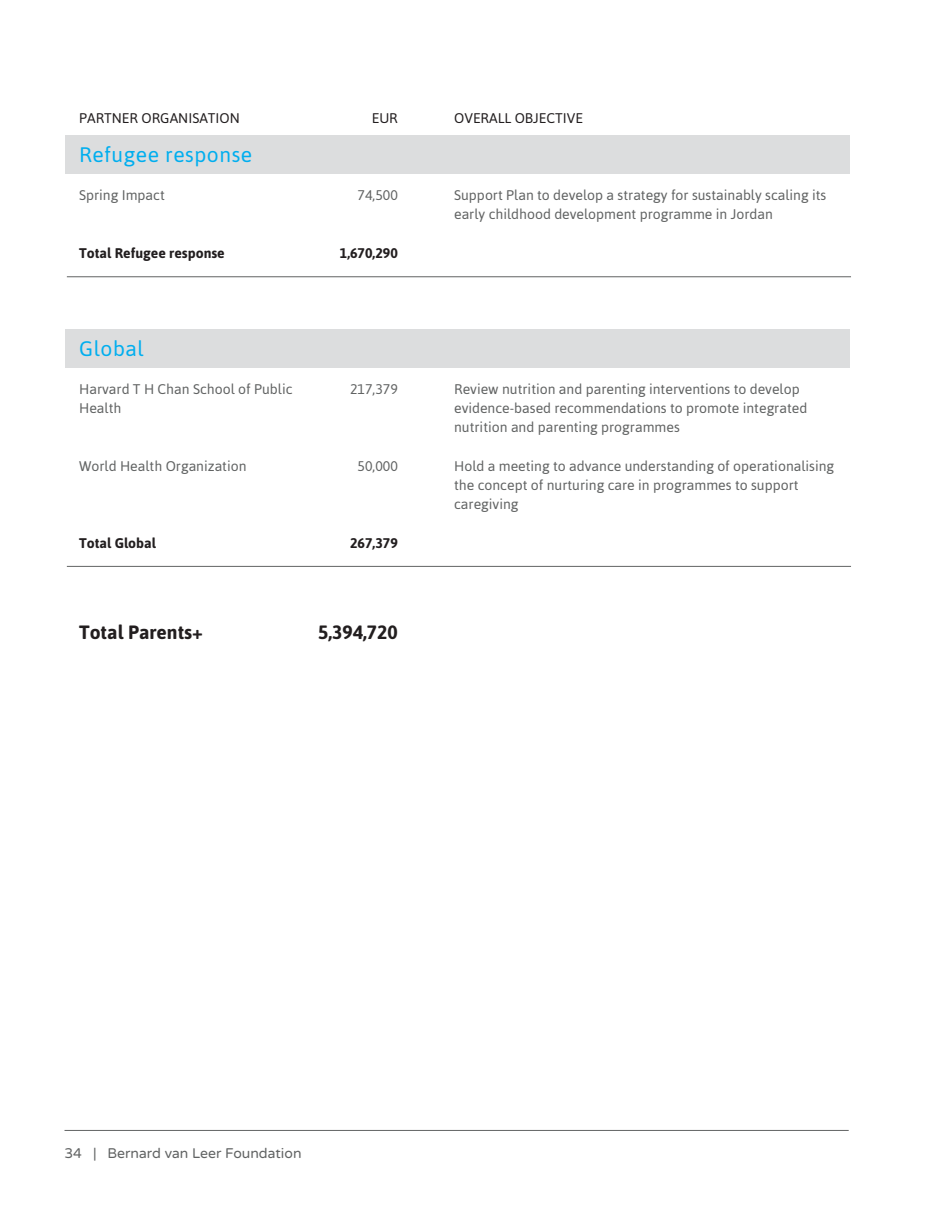
<style>
.page{position:relative;width:943px;height:1216px;background:#fff}
.page>*{position:absolute;margin:0;border:0;box-sizing:border-box;transform-origin:0 0}
.t1{font:21px "Asap";letter-spacing:.025em;color:#00aeef}
.t2{font:700 19.25px "Asap";color:#221e1f}
.t3{font:14px/19.2px "Asap";color:#616363}
.t4{font:700 14px "Asap";color:#221e1f}
.t5{font:14px "Asap";color:#221e1f}
.t6{font:14px "Varela Round";color:#616363}
</style>
<div class="page">
<hr style="left:64px;top:1129px;width:784px;height:1px;background:#616363">
<div style="left:65px;top:135px;width:784px;height:39px;background:#dcddde"></div>
<div style="left:65px;top:329px;width:784px;height:38px;background:#dcddde"></div>
<hr style="left:67px;top:276px;width:784px;height:1px;background:#616363">
<hr style="left:67px;top:566px;width:784px;height:1px;background:#616363">
<hr style="left:942px;top:0;width:1px;height:1215px;background:#616363">
<p class="t5" style="left:79px;top:109px;width:162px">PARTNER ORGANISATION</p>
<p class="t5" style="left:372px;top:109px;width:28px">EUR</p>
<p class="t5" style="left:454px;top:109px;width:130px">OVERALL OBJECTIVE</p>
<h1 class="t1" style="left:79px;top:143px;width:175px">Refugee response</h1>
<p class="t3" style="left:79px;top:185px;width:87px">Spring Impact</p>
<p class="t3" style="left:357px;top:185px;width:42px">74,500</p>
<p class="t3" style="left:454px;top:185px;width:374px">Support Plan to develop a strategy for sustainably scaling its early childhood development programme in Jordan</p>
<p class="t4" style="left:79px;top:245px;width:147px">Total Refugee response</p>
<p class="t4" style="left:340px;top:245px;width:59px">1,670,290</p>
<h1 class="t1" style="left:79px;top:336px;width:66px">Global</h1>
<p class="t3" style="left:79px;top:379px;width:215px">Harvard T H Chan School of Public<br>Health</p>
<p class="t3" style="left:79px;top:456px;width:169px">World Health Organization</p>
<p class="t3" style="left:350px;top:379px;width:49px">217,379</p>
<p class="t3" style="left:357px;top:456px;width:42px">50,000</p>
<p class="t3" style="left:454px;top:379px;width:355px">Review nutrition and parenting interventions to develop evidence-based recommendations to promote integrated nutrition and parenting programmes</p>
<p class="t3" style="left:454px;top:456px;width:381px">Hold a meeting to advance understanding of operationalising the concept of nurturing care in programmes to support caregiving</p>
<p class="t4" style="left:79px;top:534px;width:78px">Total Global</p>
<p class="t4" style="left:350px;top:534px;width:49px">267,379</p>
<h2 class="t2" style="left:79px;top:621px;width:125px">Total Parents+</h2>
<h2 class="t2" style="left:318px;top:621px;width:81px">5,394,720</h2>
<p class="t6" style="left:64px;top:1144px;width:238px">34 | Bernard van Leer Foundation</p>
</div>
